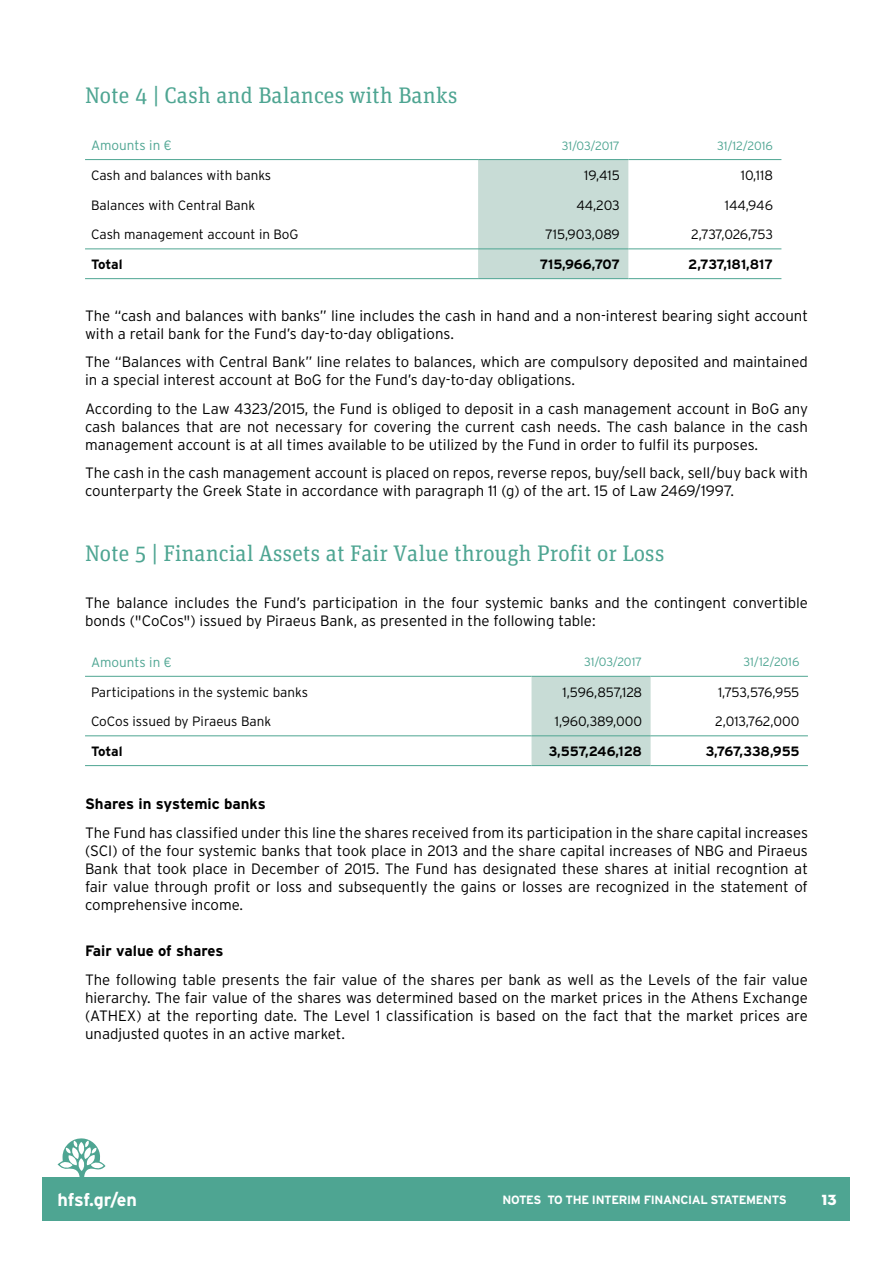
<style>
.page{position:relative;width:893px;height:1263px;background:#fff}
.page>*{position:absolute;margin:0;border:0;box-sizing:border-box;transform-origin:0 0}
.t1{font:22.5px "Unit Slab Pro";color:#4ea592}
.t2{font:700 18px "Interstate GR";letter-spacing:-.01em;color:#fff}
.t3{font:300 15px/18px "Interstate GR";color:#000}
.t4{font:700 15px "Interstate GR";color:#000}
.t5{font:15px "Neutraface Two Disp Greek Titl";color:#fff}
.t6{font:300 13.5px "Interstate GR";color:#000}
.t7{font:700 13.5px "Interstate GR";letter-spacing:-.015em;color:#000}
.t8{font:300 13.5px "Interstate GR";letter-spacing:-.02em;color:#000}
.t9{font:300 13.5px "Interstate GR";color:#4ea592}
.t10{font:300 13.5px "Interstate GR";letter-spacing:-.035em;color:#000}
.t11{font:300 12px "Interstate GR";letter-spacing:-.005em;color:#4ea592}
.t12{font:700 12px "Interstate GR";letter-spacing:-.03em;color:#fff}
</style>
<div class="page">
<div style="left:43px;top:1177px;width:807px;height:43px;background:#4ea592"></div>
<svg style="left:58px;top:1138px;width:47px;height:39px"></svg>
<div style="left:478px;top:160px;width:150px;height:118px;background:#c8dcd6"></div>
<hr style="left:85px;top:159px;width:393px;height:1px;background:#4ea592">
<hr style="left:478px;top:159px;width:150px;height:1px;background:#4ea592">
<hr style="left:628px;top:159px;width:153px;height:1px;background:#4ea592">
<hr style="left:85px;top:248px;width:393px;height:1px;background:#4ea592">
<hr style="left:478px;top:248px;width:150px;height:1px;background:#4ea592">
<hr style="left:628px;top:248px;width:153px;height:1px;background:#4ea592">
<hr style="left:85px;top:278px;width:393px;height:1px;background:#4ea592">
<hr style="left:478px;top:278px;width:150px;height:1px;background:#4ea592">
<hr style="left:628px;top:278px;width:153px;height:1px;background:#4ea592">
<div style="left:531px;top:677px;width:120px;height:88px;background:#c8dcd6"></div>
<hr style="left:85px;top:676px;width:446px;height:1px;background:#4ea592">
<hr style="left:531px;top:676px;width:120px;height:1px;background:#4ea592">
<hr style="left:651px;top:676px;width:157px;height:1px;background:#4ea592">
<hr style="left:85px;top:735px;width:446px;height:1px;background:#4ea592">
<hr style="left:531px;top:735px;width:120px;height:1px;background:#4ea592">
<hr style="left:651px;top:735px;width:157px;height:1px;background:#4ea592">
<hr style="left:85px;top:765px;width:446px;height:1px;background:#4ea592">
<hr style="left:531px;top:765px;width:120px;height:1px;background:#4ea592">
<hr style="left:651px;top:765px;width:157px;height:1px;background:#4ea592">
<h1 class="t1" style="left:85px;top:80px;width:374px">Note 4 | Cash and Balances with Banks</h1>
<p class="t9" style="left:91px;top:138px;width:82px">Amounts in €</p>
<p class="t11" style="left:562px;top:139px;width:60px">31/03/2017</p>
<p class="t11" style="left:717px;top:139px;width:57px">31/12/2016</p>
<p class="t6" style="left:91px;top:168px;width:182px">Cash and balances with banks</p>
<p class="t6" style="left:584px;top:168px;width:37px">19,415</p>
<p class="t6" style="left:741px;top:168px;width:34px">10,118</p>
<p class="t6" style="left:91px;top:197px;width:166px">Balances with Central Bank</p>
<p class="t6" style="left:576px;top:197px;width:45px">44,203</p>
<p class="t6" style="left:725px;top:197px;width:50px">144,946</p>
<p class="t6" style="left:91px;top:227px;width:209px">Cash management account in BoG</p>
<p class="t6" style="left:545px;top:227px;width:76px">715,903,089</p>
<p class="t10" style="left:691px;top:227px;width:83px">2,737,026,753</p>
<p class="t7" style="left:91px;top:257px;width:33px">Total</p>
<p class="t7" style="left:540px;top:257px;width:82px">715,966,707</p>
<p class="t7" style="left:688px;top:257px;width:86px">2,737,181,817</p>
<p class="t3" style="left:85px;top:306px;width:724px">The “cash and balances with banks” line includes the cash in hand and a non-interest bearing sight account with a retail bank for the Fund’s day-to-day obligations.</p>
<p class="t3" style="left:85px;top:353px;width:724px">The “Balances with Central Bank” line relates to balances, which are compulsory deposited and maintained in a special interest account at BoG for the Fund’s day-to-day obligations.</p>
<p class="t3" style="left:85px;top:399px;width:724px;text-align:justify">Αccording to the Law 4323/2015, the Fund is obliged to deposit in a cash management account in BoG any cash balances that are not necessary for covering the current cash needs. The cash balance in the cash management account is at all times available to be utilized by the Fund in order to fulfil its purposes.</p>
<p class="t3" style="left:85px;top:464px;width:724px">The cash in the cash management account is placed on repos, reverse repos, buy/sell back, sell/buy back with counterparty the Greek State in accordance with paragraph 11 (g) of the art. 15 of Law 2469/1997.</p>
<h1 class="t1" style="left:85px;top:538px;width:581px">Note 5 | Financial Assets at Fair Value through Profit or Loss</h1>
<p class="t3" style="left:85px;top:593px;width:724px">The balance includes the Fund’s participation in the four systemic banks and the contingent convertible bonds ("CoCos") issued by Piraeus Bank, as presented in the following table:</p>
<p class="t9" style="left:91px;top:654px;width:82px">Amounts in €</p>
<p class="t11" style="left:584px;top:655px;width:60px">31/03/2017</p>
<p class="t11" style="left:743px;top:655px;width:57px">31/12/2016</p>
<p class="t6" style="left:91px;top:684px;width:218px">Participations in the systemic banks</p>
<p class="t8" style="left:562px;top:684px;width:81px">1,596,857,128</p>
<p class="t8" style="left:718px;top:684px;width:83px">1,753,576,955</p>
<p class="t6" style="left:91px;top:714px;width:182px">CoCos issued by Piraeus Bank</p>
<p class="t6" style="left:555px;top:714px;width:89px">1,960,389,000</p>
<p class="t6" style="left:715px;top:714px;width:86px">2,013,762,000</p>
<p class="t7" style="left:91px;top:744px;width:33px">Total</p>
<p class="t7" style="left:549px;top:744px;width:95px">3,557,246,128</p>
<p class="t7" style="left:706px;top:744px;width:95px">3,767,338,955</p>
<p class="t4" style="left:85px;top:795px;width:182px">Shares in systemic banks</p>
<p class="t3" style="left:85px;top:823px;width:724px;text-align:justify">The Fund has classified under this line the shares received from its participation in the share capital increases (SCI) of the four systemic banks that took place in 2013 and the share capital increases of NBG and Piraeus Bank that took place in December of 2015. The Fund has designated these shares at initial recogntion at fair value through profit or loss and subsequently the gains or losses are recognized in the statement of comprehensive income.</p>
<p class="t4" style="left:85px;top:943px;width:140px">Fair value of shares</p>
<p class="t3" style="left:85px;top:970px;width:724px;text-align:justify">The following table presents the fair value of the shares per bank as well as the Levels of the fair value hierarchy. The fair value of the shares was determined based on the market prices in the Athens Exchange (ATHEX) at the reporting date. The Level 1 classification is based on the fact that the market prices are unadjusted quotes in an active market.</p>
<p class="t2" style="left:58px;top:1190px;width:81px">hfsf.gr/en</p>
<p class="t5" style="left:822px;top:1190px;width:16px">13</p>
<p class="t12" style="left:503px;top:1193px;width:286px">NOTES TO THE INTERIM FINANCIAL STATEMENTS</p>
</div>
